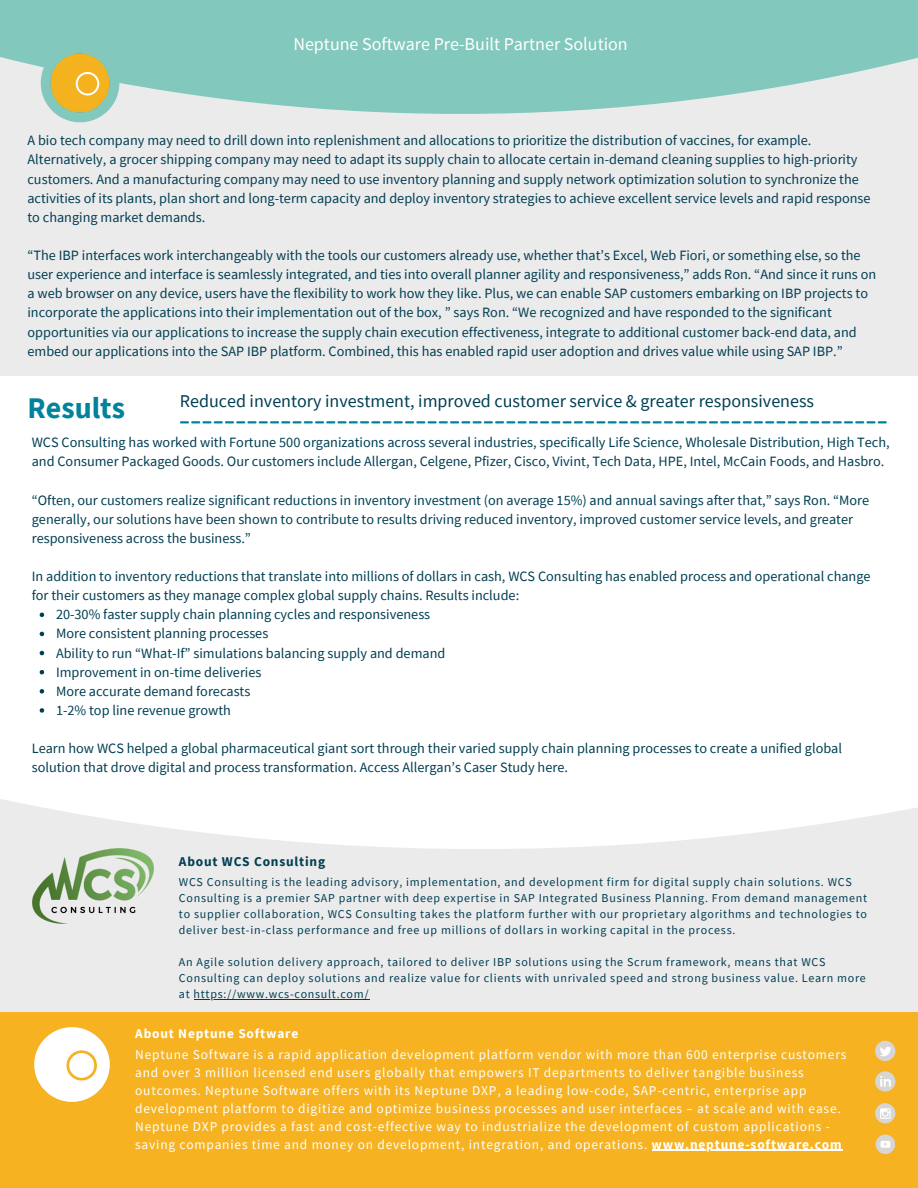
<style>
.page{position:relative;width:918px;height:1188px;background:#fff}
.page>*{position:absolute;margin:0;border:0;box-sizing:border-box;transform-origin:0 0}
.t1{font:700 30px "Source Sans Pro";color:#00839b}
.t2{font:18px "Source Sans Pro";color:#013e52}
.t3{font:18px "Source Sans Pro";color:#fff}
.t4{font:14.25px/19.2px "Source Sans Pro";color:#013e52}
.t5{font:13.35px/17.9px "Source Sans Pro";letter-spacing:.06em;color:#fff}
.t6{font:700 13.35px "Source Sans Pro";letter-spacing:.06em;color:#fff}
.t7{font:700 13.35px "Source Sans Pro";letter-spacing:.06em;color:#013e52}
.t8{font:12px/16px "Source Sans Pro";letter-spacing:.06em;color:#013e52}
.s1{font-weight:700}
</style>
<div class="page">
<div style="left:0;top:54px;width:918px;height:322px;background:#ebebec"></div>
<svg style="left:0;top:0;width:918px;height:114px;background:#91cdc2"></svg>
<svg style="left:41px;top:44px;width:78px;height:78px"></svg>
<img style="left:50px;top:52px;width:60px;height:61px">
<div style="left:0;top:1001px;width:918px;height:187px;background:#f6b221"></div>
<div style="left:0;top:759px;width:918px;height:253px;background:#ebebec"></div>
<svg style="left:0;top:612px;width:918px;height:237px"></svg>
<img style="left:34px;top:1027px;width:76px;height:75px">
<svg style="left:875px;top:1041px;width:20px;height:20px"></svg>
<svg style="left:875px;top:1071px;width:20px;height:21px"></svg>
<div style="left:875px;top:1103px;width:20px;height:20px;background:#d8d5d5;border-radius:50%"></div>
<svg style="left:880px;top:1108px;width:11px;height:11px"></svg>
<div style="left:876px;top:1135px;width:19px;height:19px;background:#d8d5d5;border-radius:50%"></div>
<svg style="left:878px;top:1137px;width:17px;height:17px"></svg>
<svg style="left:180px;top:421px;width:707px;height:2px"></svg>
<svg style="left:40px;top:613px;width:4px;height:4px"></svg>
<svg style="left:40px;top:632px;width:4px;height:4px"></svg>
<svg style="left:40px;top:651px;width:4px;height:4px"></svg>
<svg style="left:40px;top:670px;width:4px;height:4px"></svg>
<svg style="left:40px;top:689px;width:4px;height:5px"></svg>
<svg style="left:40px;top:708px;width:4px;height:5px"></svg>
<img style="left:32px;top:848px;width:122px;height:76px">
<hr style="left:652px;top:1150px;width:190px;height:1px;background:#fff">
<hr style="left:194px;top:999px;width:175px;height:1px;background:#013e52">
<p class="t3" style="left:293px;top:33px;width:336px">Neptune Software Pre-Built Partner Solution</p>
<p class="t4" style="left:27px;top:131px;width:845px">A bio tech company may need to drill down into replenishment and allocations to prioritize the distribution of vaccines, for example.<br>Alternatively, a grocer shipping company may need to adapt its supply chain to allocate certain in-demand cleaning supplies to high-priority customers. And a manufacturing company may need to use inventory planning and supply network optimization solution to synchronize the activities of its plants, plan short and long-term capacity and deploy inventory strategies to achieve excellent service levels and rapid response to changing market demands.</p>
<p class="t4" style="left:27px;top:245px;width:850px">“The IBP interfaces work interchangeably with the tools our customers already use, whether that’s Excel, Web Fiori, or something else, so the user experience and interface is seamlessly integrated, and ties into overall planner agility and responsiveness,” adds Ron. “And since it runs on a web browser on any device, users have the flexibility to work how they like. Plus, we can enable SAP customers embarking on IBP projects to incorporate the applications into their implementation out of the box, ” says Ron. “We recognized and have responded to the significant opportunities via our applications to increase the supply chain execution effectiveness, integrate to additional customer back-end data, and embed our applications into the SAP IBP platform. Combined, this has enabled rapid user adoption and drives value while using SAP IBP.”</p>
<p class="t1" style="left:28px;top:389px;width:99px">Results</p>
<p class="t2" style="left:180px;top:389px;width:636px">Reduced inventory investment, improved customer service &amp; greater responsiveness</p>
<p class="t4" style="left:32px;top:433px;width:859px">WCS Consulting has worked with Fortune 500 organizations across several industries, specifically Life Science, Wholesale Distribution, High Tech, and Consumer Packaged Goods. Our customers include Allergan, Celgene, Pfizer, Cisco, Vivint, Tech Data, HPE, Intel, McCain Foods, and Hasbro.</p>
<p class="t4" style="left:32px;top:490px;width:839px">“Often, our customers realize significant reductions in inventory investment (on average 15%) and annual savings after that,” says Ron. “More generally, our solutions have been shown to contribute to results driving reduced inventory, improved customer service levels, and greater responsiveness across the business.”</p>
<p class="t4" style="left:32px;top:566px;width:840px">In addition to inventory reductions that translate into millions of dollars in cash, WCS Consulting has enabled process and operational change for their customers as they manage complex global supply chains. Results include:</p>
<p class="t4" style="left:56px;top:605px;width:376px">20-30% faster supply chain planning cycles and responsiveness</p>
<p class="t4" style="left:56px;top:624px;width:214px">More consistent planning processes</p>
<p class="t4" style="left:56px;top:643px;width:391px">Ability to run “What-If” simulations balancing supply and demand</p>
<p class="t4" style="left:56px;top:662px;width:207px">Improvement in on-time deliveries</p>
<p class="t4" style="left:56px;top:681px;width:196px">More accurate demand forecasts</p>
<p class="t4" style="left:56px;top:700px;width:177px">1-2% top line revenue growth</p>
<p class="t4" style="left:32px;top:739px;width:812px">Learn how WCS helped a global pharmaceutical giant sort through their varied supply chain planning processes to create a unified global solution that drove digital and process transformation. Access Allergan’s Caser Study here.</p>
<p class="t7" style="left:179px;top:853px;width:148px">About WCS Consulting</p>
<p class="t8" style="left:179px;top:874px;width:690px">WCS Consulting is the leading advisory, implementation, and development firm for digital supply chain solutions. WCS Consulting is a premier SAP partner with deep expertise in SAP Integrated Business Planning. From demand management to supplier collaboration, WCS Consulting takes the platform further with our proprietary algorithms and technologies to deliver best-in-class performance and free up millions of dollars in working capital in the process.</p>
<p class="t8" style="left:179px;top:954px;width:688px">An Agile solution delivery approach, tailored to deliver IBP solutions using the Scrum framework, means that WCS<br>Consulting can deploy solutions and realize value for clients with unrivaled speed and strong business value. Learn more at https://www.wcs-consult.com/</p>
<p class="t6" style="left:135px;top:1025px;width:165px">About Neptune Software</p>
<p class="t5" style="left:135px;top:1046px;width:713px">Neptune Software is a rapid application development platform vendor with more than 600 enterprise customers and over 3 million licensed end users globally that empowers IT departments to deliver tangible business outcomes. Neptune Software offers with its Neptune DXP, a leading low-code, SAP-centric, enterprise app development platform to digitize and optimize business processes and user interfaces – at scale and with ease.<br>Neptune DXP provides a fast and cost-effective way to industrialize the development of custom applications - saving companies time and money on development, integration, and operations. <span class="s1">www.neptune-software.com</span></p>
</div>
